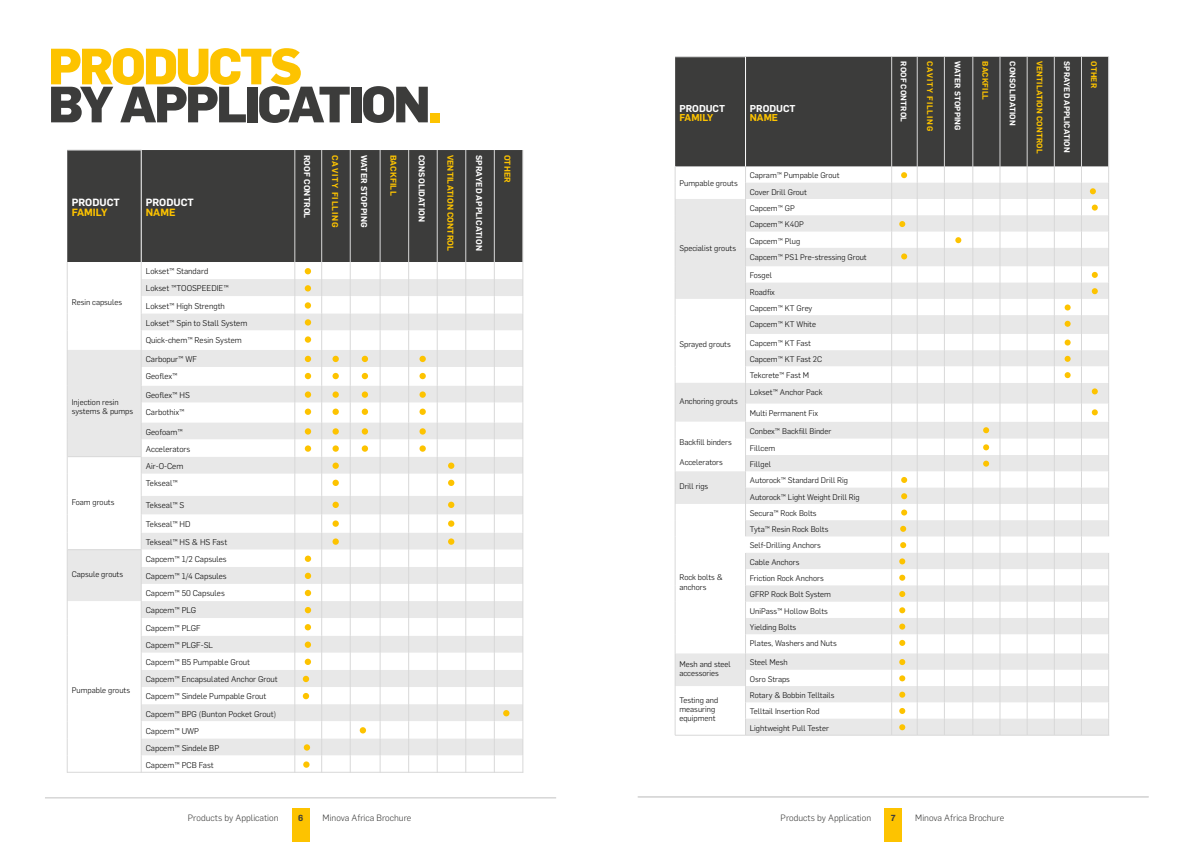
<style>
.page{position:relative;width:1191px;height:842px;background:#fff}
.page>*{position:absolute;margin:0;border:0;box-sizing:border-box;transform-origin:0 0}
.t1{font:800 50px/38px "Flama";letter-spacing:-.055em;color:#3c3c3b}
.t2{font:600 10.3px "Flama";color:#fff}
.t3{font:600 10.3px "Flama";color:#fdc300}
.t4{font:600 9.8px "Flama";color:#fff}
.t5{font:600 9.8px "Flama";color:#fdc300}
.t6{font:300 9px "Flama";color:#3c3c3b}
.t7{font:600 8.6px "Flama";color:#3c3c3b}
.t8{font:600 8.3px "Flama";letter-spacing:.015em;color:#fff}
.t9{font:600 8.3px "Flama";letter-spacing:.02em;color:#fdc300}
.t10{font:600 8.3px "Flama";letter-spacing:.1em;color:#fdc300}
.t11{font:300 8.2px/17.1px "Flama";color:#000}
.t12{font:300 8px/16.3px "Flama";color:#000}
.t13{font:600 7.9px "Flama";letter-spacing:.015em;color:#fff}
.t14{font:600 7.9px "Flama";letter-spacing:.02em;color:#fdc300}
.t15{font:600 7.9px "Flama";letter-spacing:.1em;color:#fdc300}
.s1{color:#fdc300}
</style>
<div class="page">
<div style="left:67px;top:150px;width:455px;height:112px;background:#3c3c3b"></div>
<svg style="left:68px;top:279px;width:73px;height:476px"></svg>
<hr style="left:67px;top:150px;width:74px;height:1px;background:#dadada">
<hr style="left:141px;top:150px;width:1px;height:112px;background:#fff">
<hr style="left:295px;top:150px;width:1px;height:112px;background:#d8d8d8">
<hr style="left:321px;top:150px;width:1px;height:112px;background:#d8d8d8">
<hr style="left:350px;top:150px;width:1px;height:112px;background:#d8d8d8">
<hr style="left:380px;top:150px;width:1px;height:112px;background:#d8d8d8">
<hr style="left:408px;top:150px;width:1px;height:112px;background:#d8d8d8">
<hr style="left:437px;top:150px;width:1px;height:112px;background:#d8d8d8">
<hr style="left:465px;top:150px;width:1px;height:112px;background:#d8d8d8">
<hr style="left:494px;top:150px;width:1px;height:112px;background:#d8d8d8">
<hr style="left:522px;top:150px;width:1px;height:112px;background:#d8d8d8">
<hr style="left:67px;top:456px;width:74px;height:1px;background:#d8d8d8">
<hr style="left:67px;top:549px;width:74px;height:1px;background:#d8d8d8">
<svg style="left:67px;top:262px;width:1px;height:510px"></svg>
<svg style="left:141px;top:262px;width:382px;height:510px"></svg>
<div style="left:304px;top:744px;width:6px;height:7px;background:#fdc300;border-radius:50%"></div>
<div style="left:303px;top:761px;width:6px;height:7px;background:#fdc300;border-radius:50%"></div>
<div style="left:292px;top:808px;width:17px;height:34px;background:#fdc300"></div>
<div style="left:884px;top:808px;width:18px;height:34px;background:#fdc300"></div>
<div style="left:45px;top:797px;width:511px;height:1px;border:1px solid #d8d8d8"></div>
<div style="left:638px;top:796px;width:510px;height:1px;border:1px solid #d8d8d8"></div>
<div style="left:675px;top:57px;width:433px;height:109px;background:#3c3c3b"></div>
<svg style="left:676px;top:199px;width:69px;height:536px"></svg>
<hr style="left:675px;top:57px;width:70px;height:1px;background:#dadada">
<hr style="left:745px;top:57px;width:1px;height:109px;background:#fff">
<hr style="left:891px;top:57px;width:1px;height:109px;background:#d8d8d8">
<hr style="left:917px;top:57px;width:1px;height:109px;background:#d8d8d8">
<hr style="left:944px;top:57px;width:1px;height:109px;background:#d8d8d8">
<hr style="left:972px;top:57px;width:1px;height:109px;background:#d8d8d8">
<hr style="left:999px;top:57px;width:1px;height:109px;background:#d8d8d8">
<hr style="left:1027px;top:57px;width:1px;height:109px;background:#d8d8d8">
<hr style="left:1054px;top:57px;width:1px;height:109px;background:#d8d8d8">
<hr style="left:1081px;top:57px;width:1px;height:109px;background:#d8d8d8">
<hr style="left:1108px;top:57px;width:1px;height:109px;background:#d8d8d8">
<svg style="left:675px;top:166px;width:1px;height:569px"></svg>
<svg style="left:745px;top:166px;width:364px;height:569px"></svg>
<hr style="left:675px;top:735px;width:434px;height:1px;background:#d8d8d8">
<hr style="left:67px;top:772px;width:456px;height:1px;background:#d8d8d8">
<h1 class="t1" style="left:48px;top:44px;width:396px"><span class="s1">PRODUCTS<br></span>BY APPLICATION<span class="s1">.</span></h1>
<p class="t2" style="left:72px;top:195px;width:49px">PRODUCT</p>
<p class="t3" style="left:72px;top:204px;width:37px">FAMILY</p>
<p class="t2" style="left:146px;top:195px;width:49px">PRODUCT</p>
<p class="t3" style="left:146px;top:204px;width:31px">NAME</p>
<p class="t12" style="left:72px;top:293px;width:52px">Resin capsules</p>
<p class="t12" style="left:72px;top:397px;width:63px;line-height:9.7px">Injection resin systems &amp; pumps</p>
<p class="t12" style="left:72px;top:493px;width:44px">Foam grouts</p>
<p class="t12" style="left:72px;top:566px;width:53px">Capsule grouts</p>
<p class="t12" style="left:72px;top:682px;width:60px">Pumpable grouts</p>
<p class="t11" style="left:146px;top:262px;width:103px">Lokset™ Standard<br>Lokset ™TOOSPEEDIE™<br>Lokset™ High Strength<br>Lokset™ Spin to Stall System<br>Quick-chem™ Resin System</p>
<p class="t11" style="left:146px;top:350px;width:53px">Carbopur™ WF<br>Geoflex™</p>
<p class="t11" style="left:146px;top:386px;width:46px">Geoflex™ HS<br>Carbothix™</p>
<p class="t11" style="left:146px;top:423px;width:46px">Geofoam™<br>Accelerators</p>
<p class="t11" style="left:146px;top:457px;width:39px">Air-O-Cem<br>Tekseal™</p>
<p class="t11" style="left:146px;top:496px;width:40px">Tekseal™ S</p>
<p class="t11" style="left:146px;top:515px;width:83px;line-height:18px">Tekseal™ HD<br>Tekseal™ HS &amp; HS Fast</p>
<p class="t11" style="left:146px;top:550px;width:82px;text-align:justify">Capcem™ 1/2 Capsules Capcem™ 1/4 Capsules Capcem™ 50 Capsules</p>
<p class="t11" style="left:146px;top:601px;width:134px">Capcem™ PLG<br>Capcem™ PLGF<br>Capcem™ PLGF-SL<br>Capcem™ B5 Pumpable Grout<br>Capcem™ Encapsulated Anchor Grout<br>Capcem™ Sindele Pumpable Grout<br>Capcem™ BPG (Bunton Pocket Grout)<br>Capcem™ UWP<br>Capcem™ Sindele BP<br>Capcem™ PCB Fast</p>
<p class="t8" style="left:313px;top:155px;width:65px;rotate:90deg">ROOF CONTROL</p>
<p class="t10" style="left:341px;top:155px;width:75px;rotate:90deg">CAVITY FILLING</p>
<p class="t8" style="left:370px;top:155px;width:74px;rotate:90deg">WATER STOPPING</p>
<p class="t9" style="left:399px;top:155px;width:42px;rotate:90deg">BACKFILL</p>
<p class="t8" style="left:428px;top:155px;width:69px;rotate:90deg">CONSOLIDATION</p>
<p class="t9" style="left:456px;top:155px;width:98px;rotate:90deg">VENTILATION CONTROL</p>
<p class="t8" style="left:485px;top:155px;width:98px;rotate:90deg">SPRAYED APPLICATION</p>
<p class="t9" style="left:513px;top:155px;width:30px;rotate:90deg">OTHER</p>
<p class="t4" style="left:679px;top:101px;width:47px">PRODUCT</p>
<p class="t5" style="left:679px;top:110px;width:35px">FAMILY</p>
<p class="t4" style="left:750px;top:101px;width:47px">PRODUCT</p>
<p class="t5" style="left:750px;top:110px;width:30px">NAME</p>
<p class="t12" style="left:679px;top:175px;width:60px">Pumpable grouts</p>
<p class="t12" style="left:750px;top:167px;width:91px">Capram™ Pumpable Grout<br>Cover Drill Grout</p>
<p class="t12" style="left:679px;top:239px;width:58px">Specialist grouts</p>
<p class="t12" style="left:679px;top:336px;width:53px">Sprayed grouts</p>
<p class="t12" style="left:679px;top:392px;width:60px">Anchoring grouts</p>
<p class="t12" style="left:750px;top:199px;width:118px">Capcem™ GP<br>Capcem™ K40P<br>Capcem™ Plug<br>Capcem™ PS1 Pre-stressing Grout</p>
<p class="t12" style="left:750px;top:267px;width:27px">Fosgel<br>Roadfix</p>
<p class="t12" style="left:750px;top:299px;width:68px">Capcem™ KT Grey<br>Capcem™ KT White</p>
<p class="t12" style="left:750px;top:334px;width:74px">Capcem™ KT Fast<br>Capcem™ KT Fast 2C<br>Tekcrete™ Fast M</p>
<p class="t12" style="left:750px;top:383px;width:74px">Lokset™ Anchor Pack</p>
<p class="t12" style="left:750px;top:404px;width:70px">Multi Permanent Fix</p>
<p class="t12" style="left:679px;top:433px;width:54px">Backfill binders</p>
<p class="t12" style="left:750px;top:422px;width:83px;line-height:17.1px">Conbex™ Backfill Binder<br>Fillcem</p>
<p class="t12" style="left:679px;top:453px;width:45px">Accelerators</p>
<p class="t12" style="left:750px;top:456px;width:23px">Fillgel</p>
<p class="t12" style="left:679px;top:478px;width:30px">Drill rigs</p>
<p class="t12" style="left:750px;top:472px;width:111px">Autorock™ Standard Drill Rig<br>Autorock™ Light Weight Drill Rig</p>
<p class="t12" style="left:679px;top:572px;width:45px;line-height:9.2px">Rock bolts &amp; anchors</p>
<p class="t12" style="left:750px;top:504px;width:88px">Secura™ Rock Bolts<br>Tyta™ Resin Rock Bolts<br>Self-Drilling Anchors<br>Cable Anchors<br>Friction Rock Anchors<br>GFRP Rock Bolt System<br>UniPass™ Hollow Bolts<br>Yielding Bolts<br>Plates, Washers and Nuts</p>
<p class="t12" style="left:679px;top:659px;width:53px;line-height:9.2px">Mesh and steel accessories</p>
<p class="t12" style="left:750px;top:654px;width:42px">Steel Mesh<br>Osro Straps</p>
<p class="t12" style="left:679px;top:695px;width:40px;line-height:9.2px">Testing and measuring equipment</p>
<p class="t12" style="left:750px;top:687px;width:86px">Rotary &amp; Bobbin Telltails<br>Telltail Insertion Rod<br>Lightweight Pull Tester</p>
<p class="t13" style="left:909px;top:61px;width:62px;rotate:90deg">ROOF CONTROL</p>
<p class="t15" style="left:935px;top:61px;width:71px;rotate:90deg">CAVITY FILLING</p>
<p class="t13" style="left:963px;top:61px;width:71px;rotate:90deg">WATER STOPPING</p>
<p class="t14" style="left:991px;top:61px;width:40px;rotate:90deg">BACKFILL</p>
<p class="t13" style="left:1018px;top:61px;width:66px;rotate:90deg">CONSOLIDATION</p>
<p class="t14" style="left:1045px;top:61px;width:94px;rotate:90deg">VENTILATION CONTROL</p>
<p class="t13" style="left:1072px;top:61px;width:93px;rotate:90deg">SPRAYED APPLICATION</p>
<p class="t14" style="left:1099px;top:61px;width:28px;rotate:90deg">OTHER</p>
<p class="t6" style="left:188px;top:811px;width:92px">Products by Application</p>
<p class="t7" style="left:298px;top:812px;width:7px">6</p>
<p class="t6" style="left:322px;top:811px;width:90px">Minova Africa Brochure</p>
<p class="t6" style="left:780px;top:811px;width:92px">Products by Application</p>
<p class="t7" style="left:891px;top:812px;width:6px">7</p>
<p class="t6" style="left:915px;top:811px;width:90px">Minova Africa Brochure</p>
</div>
